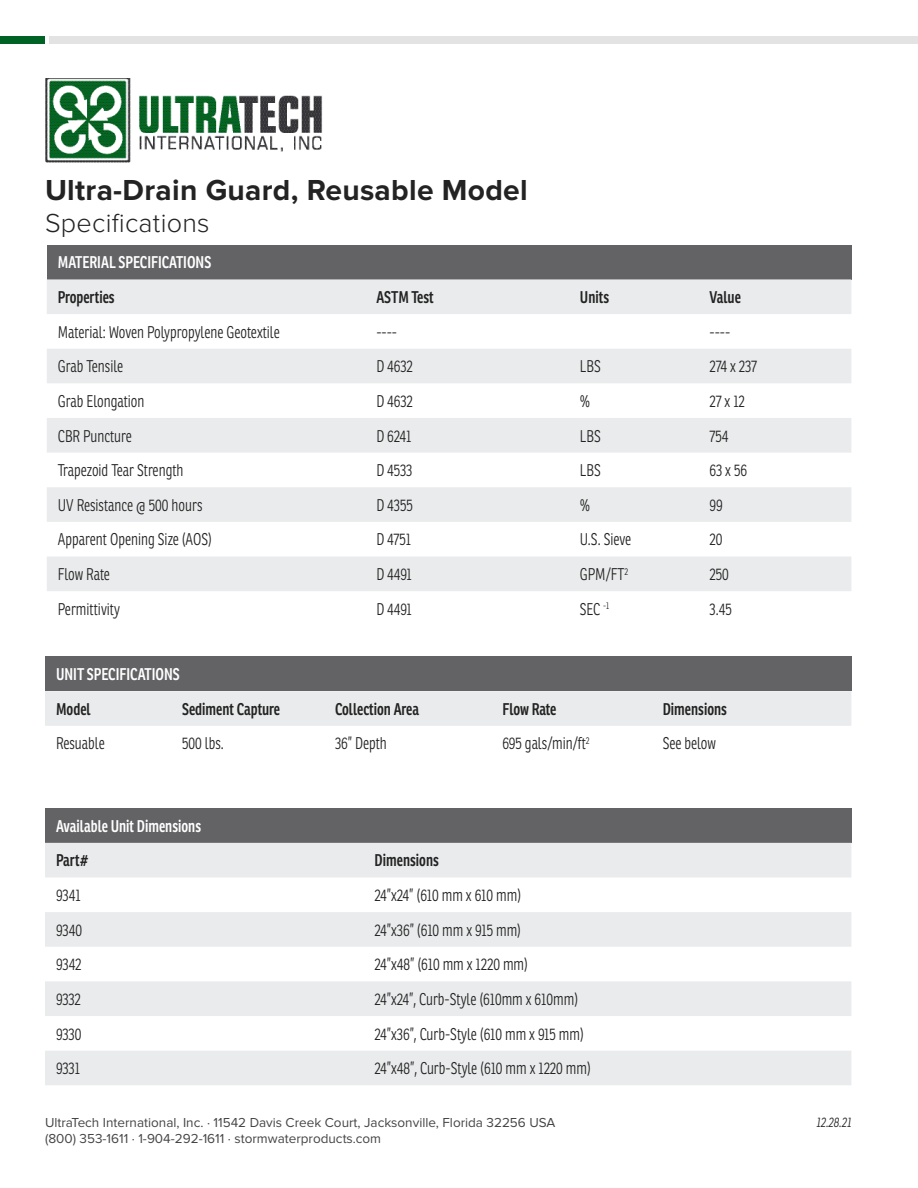
<style>
.page{position:relative;width:918px;height:1188px;background:#fff}
.page>*{position:absolute;margin:0;border:0;box-sizing:border-box;transform-origin:0 0}
.t1{font:700 30px "Proxima Nova";letter-spacing:.01em;color:#232323}
.t2{font:300 27px "Proxima Nova";letter-spacing:.01em;color:#232323}
.t3{font:300 16.5px "Ronnia Cond";color:#232323;scale:.9 1}
.t4{font:600 16.5px "Ronnia Cond";color:#232323;scale:.9 1}
.t5{font:600 16.5px "Ronnia Cond";color:#fff;scale:.9 1}
.t6{font:13.5px/16.2px "Proxima Nova";color:#454545}
.t7{font:italic 300 13.5px "Ronnia Cond";color:#232323;scale:.9 1}
</style>
<div class="page">
<img style="left:45px;top:78px;width:277px;height:84px">
<div style="left:49px;top:36px;width:869px;height:8px;background:#e3e3e4"></div>
<div style="left:0;top:36px;width:45px;height:8px;background:#006224"></div>
<div style="left:47px;top:245px;width:804px;height:34px;background:#636366"></div>
<svg style="left:47px;top:279px;width:804px;height:312px;fill:#eaebec"></svg>
<div style="left:45px;top:657px;width:806px;height:34px;background:#636366"></div>
<div style="left:45px;top:691px;width:806px;height:35px;background:#eaebec"></div>
<div style="left:45px;top:808px;width:806px;height:35px;background:#636366"></div>
<svg style="left:45px;top:843px;width:806px;height:242px;fill:#eaebec"></svg>
<p class="t1" style="left:45px;top:173px;width:484px">Ultra-Drain Guard, Reusable Model</p>
<p class="t2" style="left:45px;top:203px;width:166px">Specifications</p>
<p class="t5" style="left:58px;top:252px;width:172px">MATERIAL SPECIFICATIONS</p>
<p class="t4" style="left:58px;top:287px;width:65px">Properties</p>
<p class="t4" style="left:376px;top:287px;width:65px">ASTM Test</p>
<p class="t4" style="left:580px;top:287px;width:34px">Units</p>
<p class="t4" style="left:709px;top:287px;width:36px">Value</p>
<p class="t3" style="left:58px;top:322px;width:248px">Material: Woven Polypropylene Geotextile</p>
<p class="t3" style="left:376px;top:322px;width:25px">----</p>
<p class="t3" style="left:709px;top:322px;width:25px">----</p>
<p class="t3" style="left:58px;top:357px;width:74px">Grab Tensile</p>
<p class="t3" style="left:376px;top:357px;width:42px">D 4632</p>
<p class="t3" style="left:580px;top:357px;width:25px">LBS</p>
<p class="t3" style="left:709px;top:357px;width:55px">274 x 237</p>
<p class="t3" style="left:58px;top:391px;width:98px">Grab Elongation</p>
<p class="t3" style="left:376px;top:391px;width:42px">D 4632</p>
<p class="t3" style="left:580px;top:391px;width:13px">%</p>
<p class="t3" style="left:709px;top:391px;width:41px">27 x 12</p>
<p class="t3" style="left:58px;top:426px;width:84px">CBR Puncture</p>
<p class="t3" style="left:376px;top:426px;width:40px">D 6241</p>
<p class="t3" style="left:580px;top:426px;width:25px">LBS</p>
<p class="t3" style="left:709px;top:426px;width:23px">754</p>
<p class="t3" style="left:58px;top:461px;width:141px">Trapezoid Tear Strength</p>
<p class="t3" style="left:376px;top:461px;width:42px">D 4533</p>
<p class="t3" style="left:580px;top:461px;width:25px">LBS</p>
<p class="t3" style="left:709px;top:461px;width:43px">63 x 56</p>
<p class="t3" style="left:58px;top:495px;width:162px">UV Resistance @ 500 hours</p>
<p class="t3" style="left:376px;top:495px;width:42px">D 4355</p>
<p class="t3" style="left:580px;top:495px;width:13px">%</p>
<p class="t3" style="left:709px;top:495px;width:16px">99</p>
<p class="t3" style="left:58px;top:530px;width:173px">Apparent Opening Size (AOS)</p>
<p class="t3" style="left:376px;top:530px;width:40px">D 4751</p>
<p class="t3" style="left:580px;top:530px;width:59px">U.S. Sieve</p>
<p class="t3" style="left:709px;top:530px;width:16px">20</p>
<p class="t3" style="left:58px;top:564px;width:59px">Flow Rate</p>
<p class="t3" style="left:376px;top:564px;width:41px">D 4491</p>
<p class="t3" style="left:580px;top:564px;width:55px">GPM/FT<sup>2</sup></p>
<p class="t3" style="left:709px;top:564px;width:23px">250</p>
<p class="t3" style="left:58px;top:599px;width:71px">Permittivity</p>
<p class="t3" style="left:376px;top:599px;width:41px">D 4491</p>
<p class="t3" style="left:580px;top:599px;width:34px">SEC <sup>-1</sup></p>
<p class="t3" style="left:709px;top:599px;width:26px">3.45</p>
<p class="t5" style="left:56px;top:664px;width:139px">UNIT SPECIFICATIONS</p>
<p class="t4" style="left:56px;top:699px;width:40px">Model</p>
<p class="t4" style="left:182px;top:699px;width:110px">Sediment Capture</p>
<p class="t4" style="left:335px;top:699px;width:95px">Collection Area</p>
<p class="t4" style="left:502px;top:699px;width:62px">Flow Rate</p>
<p class="t4" style="left:663px;top:699px;width:73px">Dimensions</p>
<p class="t3" style="left:56px;top:734px;width:56px">Resuable</p>
<p class="t3" style="left:182px;top:734px;width:48px">500 lbs.</p>
<p class="t3" style="left:335px;top:734px;width:59px">36” Depth</p>
<p class="t3" style="left:502px;top:734px;width:98px">695 gals/min/ft<sup>2</sup></p>
<p class="t3" style="left:663px;top:734px;width:61px">See below</p>
<p class="t5" style="left:56px;top:816px;width:163px">Available Unit Dimensions</p>
<p class="t4" style="left:56px;top:851px;width:38px">Part#</p>
<p class="t4" style="left:375px;top:851px;width:73px">Dimensions</p>
<p class="t3" style="left:56px;top:885px;width:29px">9341</p>
<p class="t3" style="left:375px;top:885px;width:165px">24”x24” (610 mm x 610 mm)</p>
<p class="t3" style="left:56px;top:920px;width:30px">9340</p>
<p class="t3" style="left:375px;top:920px;width:164px">24”x36” (610 mm x 915 mm)</p>
<p class="t3" style="left:56px;top:955px;width:30px">9342</p>
<p class="t3" style="left:375px;top:955px;width:172px">24”x48” (610 mm x 1220 mm)</p>
<p class="t3" style="left:56px;top:989px;width:29px">9332</p>
<p class="t3" style="left:375px;top:989px;width:228px">24”x24”, Curb-Style (610mm x 610mm)</p>
<p class="t3" style="left:56px;top:1024px;width:30px">9330</p>
<p class="t3" style="left:375px;top:1024px;width:234px">24”x36”, Curb-Style (610 mm x 915 mm)</p>
<p class="t3" style="left:56px;top:1059px;width:28px">9331</p>
<p class="t3" style="left:375px;top:1059px;width:242px">24”x48”, Curb-Style (610 mm x 1220 mm)</p>
<p class="t6" style="left:45px;top:1114px;width:512px">UltraTech International, Inc. · 11542 Davis Creek Court, Jacksonville, Florida 32256 USA (800) 353-1611 · 1-904-292-1611 · stormwaterproducts.com</p>
<p class="t7" style="left:817px;top:1114px;width:40px">12.28.21</p>
</div>
